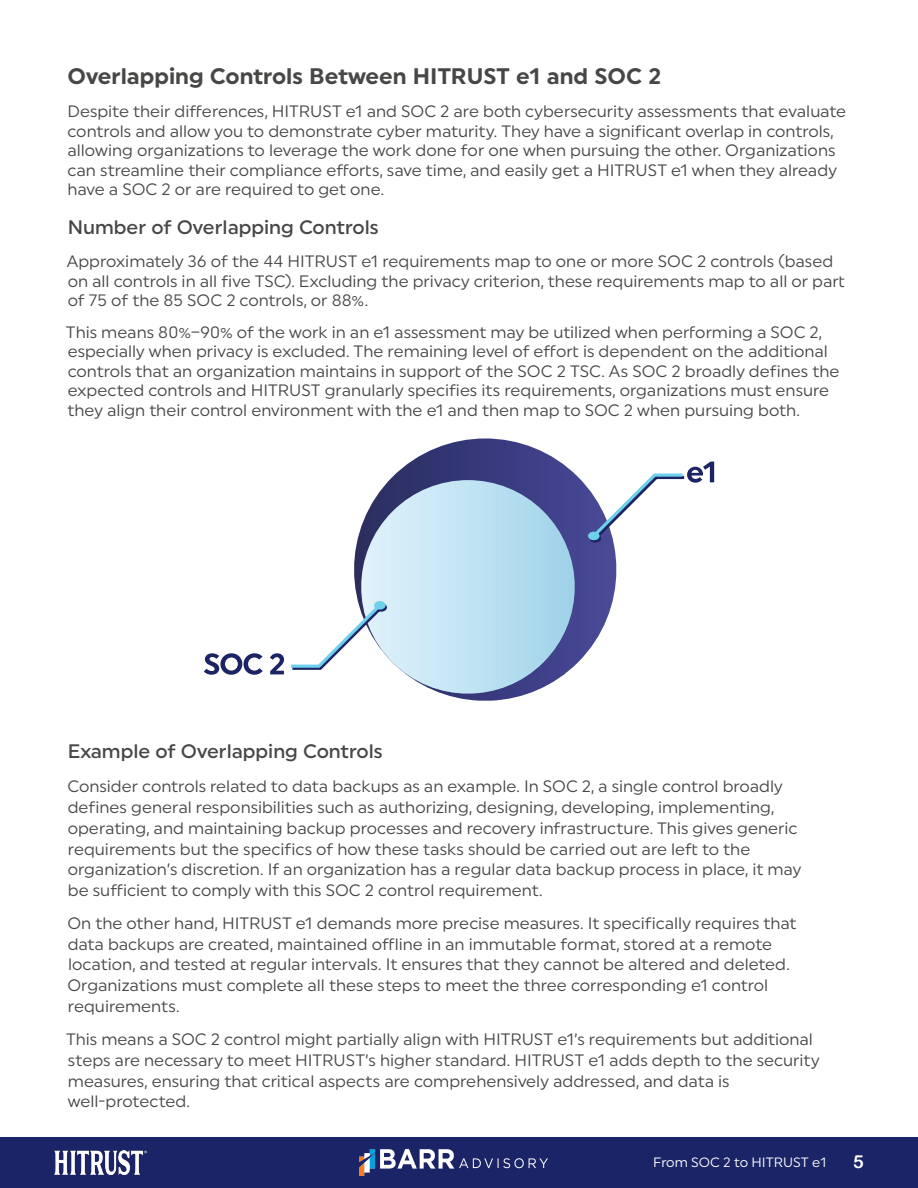
<style>
.page{position:relative;width:918px;height:1188px;background:#fff}
.page>*{position:absolute;margin:0;border:0;box-sizing:border-box;transform-origin:0 0}
.t1{font:700 22.5px "Uniform";color:#474746}
.t2{font:500 19.5px "Uniform";color:#474746}
.t3{font:18px "Arial Rounded MT Bold";color:#fff}
.Body_Copy{font:16.5px/20.9px "Uniform";color:#474746}
.t4{font:13.5px "Uniform";color:#fff}
</style>
<div class="page">
<svg style="left:389px;top:438px;width:228px;height:217px"></svg>
<svg style="left:354px;top:480px;width:231px;height:221px;background:#aec7df"></svg>
<svg style="left:587px;top:462px;width:127px;height:81px"></svg>
<svg style="left:204px;top:653px;width:59px;height:22px"></svg>
<svg style="left:270px;top:601px;width:117px;height:73px"></svg>
<div style="left:0;top:1137px;width:918px;height:51px;background:#1b2466"></div>
<img style="left:54px;top:1151px;width:92px;height:24px">
<img style="left:359px;top:1150px;width:189px;height:25px">
<p class="t1" style="left:68px;top:63px;width:595px">Overlapping Controls Between HITRUST e1 and SOC 2</p>
<p class="Body_Copy" style="left:68px;top:102px;width:780px;line-height:19.5px">Despite their differences, HITRUST e1 and SOC 2 are both cybersecurity assessments that evaluate controls and allow you to demonstrate cyber maturity. They have a significant overlap in controls, allowing organizations to leverage the work done for one when pursuing the other. Organizations can streamline their compliance efforts, save time, and easily get a HITRUST e1 when they already have a SOC 2 or are required to get one.</p>
<p class="t2" style="left:68px;top:216px;width:313px">Number of Overlapping Controls</p>
<p class="Body_Copy" style="left:67px;top:251px;width:780px;line-height:19.5px">Approximately 36 of the 44 HITRUST e1 requirements map to one or more SOC 2 controls (based on all controls in all five TSC). Excluding the privacy criterion, these requirements map to all or part of 75 of the 85 SOC 2 controls, or 88%.</p>
<p class="Body_Copy" style="left:66px;top:322px;width:775px;line-height:19.5px">This means 80%–90% of the work in an e1 assessment may be utilized when performing a SOC 2, especially when privacy is excluded. The remaining level of effort is dependent on the additional controls that an organization maintains in support of the SOC 2 TSC. As SOC 2 broadly defines the expected controls and HITRUST granularly specifies its requirements, organizations must ensure they align their control environment with the e1 and then map to SOC 2 when pursuing both.</p>
<p class="t2" style="left:68px;top:739px;width:317px">Example of Overlapping Controls</p>
<p class="Body_Copy" style="left:67px;top:776px;width:735px">Consider controls related to data backups as an example. In SOC 2, a single control broadly defines general responsibilities such as authorizing, designing, developing, implementing, operating, and maintaining backup processes and recovery infrastructure. This gives generic requirements but the specifics of how these tasks should be carried out are left to the organization’s discretion. If an organization has a regular data backup process in place, it may be sufficient to comply with this SOC 2 control requirement.</p>
<p class="Body_Copy" style="left:67px;top:912px;width:731px">On the other hand, HITRUST e1 demands more precise measures. It specifically requires that data backups are created, maintained offline in an immutable format, stored at a remote location, and tested at regular intervals. It ensures that they cannot be altered and deleted.<br>Organizations must complete all these steps to meet the three corresponding e1 control requirements.</p>
<p class="Body_Copy" style="left:66px;top:1028px;width:755px">This means a SOC 2 control might partially align with HITRUST e1’s requirements but additional steps are necessary to meet HITRUST’s higher standard. HITRUST e1 adds depth to the security measures, ensuring that critical aspects are comprehensively addressed, and data is well-protected.</p>
<p class="t4" style="left:653px;top:1154px;width:175px">From SOC 2 to HITRUST e1</p>
<p class="t3" style="left:853px;top:1151px;width:12px">5</p>
</div>
